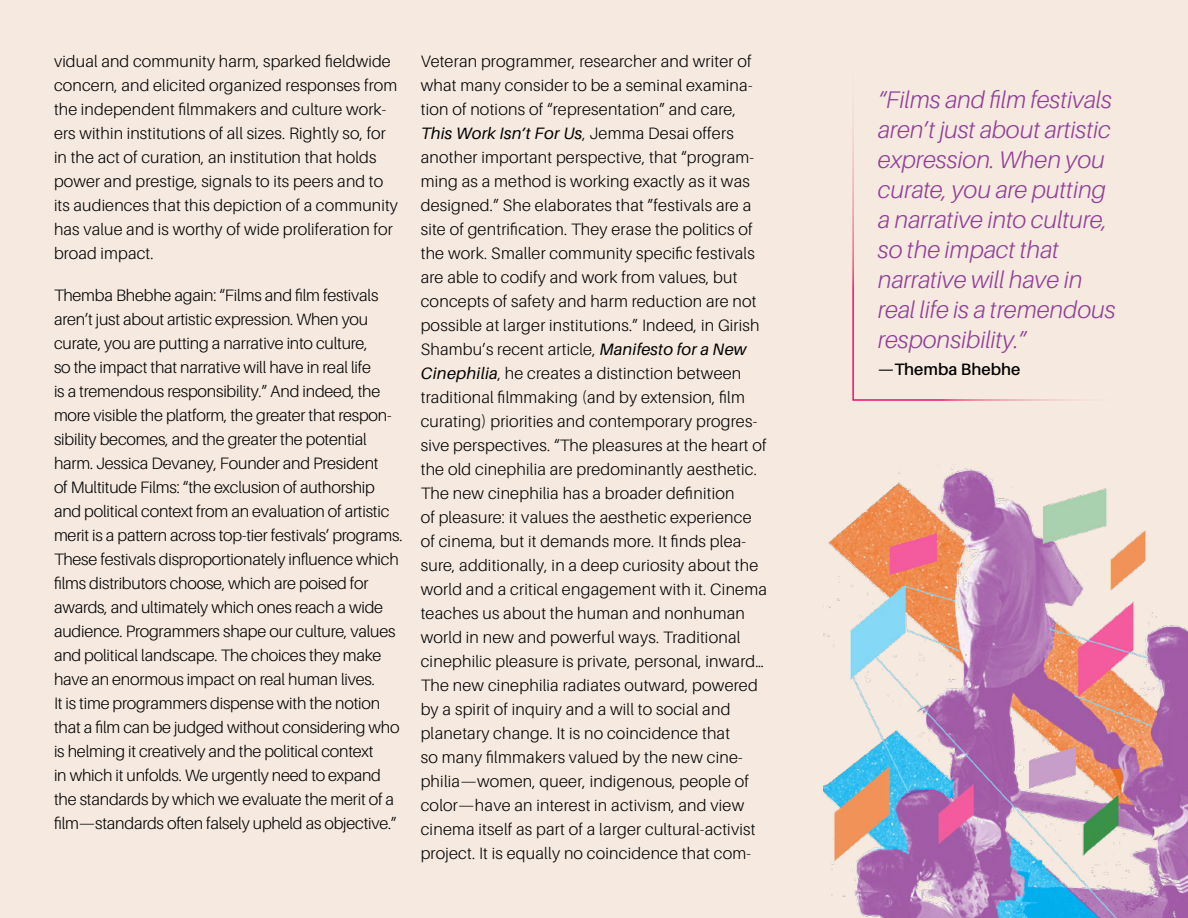
<style>
.page{position:relative;width:1188px;height:918px;background:#f5e9e0}
.page>*{position:absolute;margin:0;border:0;box-sizing:border-box;transform-origin:0 0}
.t1{font:italic 300 24px/30px "Aileron";color:#913f96}
.t2{font:300 16.5px/24px "Aileron";letter-spacing:.01em;color:#000}
.t3{font:300 16.5px/24px "Aileron";letter-spacing:-.01em;color:#000}
.t4{font:600 16.5px "Aileron";color:#000}
.s1{font-weight:400;font-style:italic}
</style>
<div class="page">
<div style="left:852px;top:64px;width:307px;height:337px;border:2px solid #fff"></div>
<img style="left:824px;top:464px;width:364px;height:454px">
<p class="t2" style="left:54px;top:49px;width:346px">vidual and community harm, sparked fieldwide concern, and elicited organized responses from the independent filmmakers and culture work&shy;ers within institutions of all sizes. Rightly so, for in the act of curation, an institution that holds power and prestige, signals to its peers and to its audiences that this depiction of a community has value and is worthy of wide proliferation for broad impact.</p>
<p class="t3" style="left:54px;top:283px;width:350px">Themba Bhebhe again: “Films and film festivals aren’t just about artistic expression. When you curate, you are putting a narrative into culture,<br>so the impact that narrative will have in real life<br>is a tremendous responsibility.” And indeed, the more visible the platform, the greater that respon&shy;sibility becomes, and the greater the potential harm. Jessica Devaney, Founder and President<br>of Multitude Films: “the exclusion of authorship and political context from an evaluation of artistic merit is a pattern across top-tier festivals’ programs.<br>These festivals disproportionately influence which films distributors choose, which are poised for awards, and ultimately which ones reach a wide audience. Programmers shape our culture, values and political landscape. The choices they make have an enormous impact on real human lives.<br>It is time programmers dispense with the notion that a film can be judged without considering who is helming it creatively and the political context<br>in which it unfolds. We urgently need to expand the standards by which we evaluate the merit of a film—standards often falsely upheld as objective.”</p>
<p class="t2" style="left:421px;top:49px;width:348px">Veteran programmer, researcher and writer of what many consider to be a seminal examina&shy;tion of notions of “representation” and care, <span class="s1">This Work Isn’t For Us</span>, Jemma Desai offers another important perspective, that “program&shy;ming as a method is working exactly as it was designed.” She elaborates that ”festivals are a site of gentrification. They erase the politics of the work. Smaller community specific festivals are able to codify and work from values, but concepts of safety and harm reduction are not possible at larger institutions.” Indeed, in Girish Shambu’s recent article, <span class="s1">Manifesto for a New Cinephilia</span>, he creates a distinction between traditional filmmaking (and by extension, film curating) priorities and contemporary progres&shy;sive perspectives. “The pleasures at the heart of the old cinephilia are predominantly aesthetic.<br>The new cinephilia has a broader definition<br>of pleasure: it values the aesthetic experience of cinema, but it demands more. It finds plea&shy;sure, additionally, in a deep curiosity about the world and a critical engagement with it. Cinema teaches us about the human and nonhuman world in new and powerful ways. Traditional cinephilic pleasure is private, personal, inward… The new cinephilia radiates outward, powered by a spirit of inquiry and a will to social and planetary change. It is no coincidence that<br>so many filmmakers valued by the new cine&shy;philia—women, queer, indigenous, people of color—have an interest in activism, and view cinema itself as part of a larger cultural-activist project. It is equally no coincidence that com-</p>
<h1 class="t1" style="left:878px;top:85px;width:239px">“Films and film festivals aren’t just about artistic expression. When you curate, you are putting a narrative into culture, so the impact that narrative will have in real life is a tremendous responsibility.”</h1>
<p class="t4" style="left:878px;top:360px;width:144px">—Themba Bhebhe</p>
</div>
